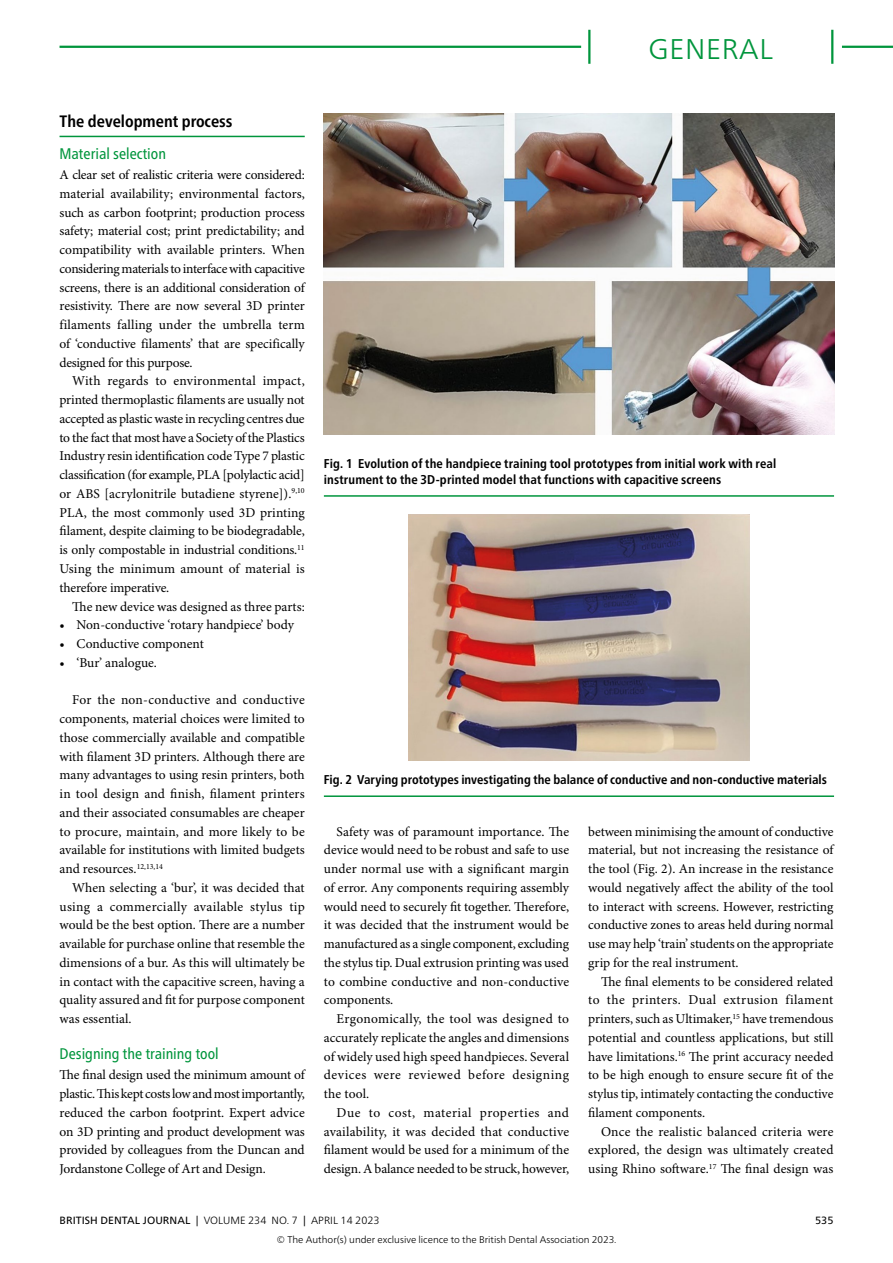
<style>
.page{position:relative;width:893px;height:1263px;background:#fff}
.page>*{position:absolute;margin:0;border:0;box-sizing:border-box;transform-origin:0 0}
.t1{font:28.5px "Frutiger Neue LT Pro Light 2";letter-spacing:.025em;color:#00953c}
.SectionHeading_1_MSS{font:700 condensed 16.5px "Frutiger Neue LT Pro";color:#000}
.SectionHeading_2_MSS{font:condensed 15.3px "Frutiger Neue LT Pro";color:#00953c}
.Para_9pt_justified{font:13.5px/18.8px "Minion Pro";color:#000;text-align:justify}
.Para_9pt_justified_1{font:13.5px/18.8px "Minion Pro";letter-spacing:-.01em;color:#000;text-align:justify}
.Image_Caption_MSS{font:700 condensed 12.75px/16.5px "Frutiger Neue LT Pro";letter-spacing:.01em;color:#000}
.t2{font:10.5px "Frutiger Neue LT Pro Light 2";letter-spacing:.005em;color:#000}
.t3{font:10.5px "Frutiger Neue LT Pro";color:#000}
.t4{font:9.75px "Frutiger Neue LT Pro Light 2";color:#000}
.s1{font-family:"Frutiger Neue LT Pro"}
</style>
<div class="page">
<hr style="left:60px;top:136px;width:245px;height:1px;background:#00953c">
<img style="left:324px;top:114px;width:510px;height:321px">
<hr style="left:324px;top:495px;width:510px;height:2px;background:#00953c">
<img style="left:409px;top:515px;width:340px;height:245px">
<hr style="left:324px;top:795px;width:510px;height:2px;background:#00953c">
<hr style="left:60px;top:46px;width:521px;height:2px;background:#00953c">
<hr style="left:842px;top:46px;width:51px;height:2px;background:#00953c">
<hr style="left:588px;top:30px;width:2px;height:34px;background:#00953c">
<hr style="left:831px;top:30px;width:2px;height:34px;background:#00953c">
<h1 class="t1" style="left:648px;top:32px;width:126px">GENERAL</h1>
<p class="SectionHeading_1_MSS" style="left:60px;top:112px;width:175px">The development process</p>
<p class="SectionHeading_2_MSS" style="left:60px;top:145px;width:108px">Material selection</p>
<p class="Para_9pt_justified_1" style="left:60px;top:166px;width:247px">A clear set of realistic criteria were considered: material availability; environmental factors, such as carbon footprint; production process safety; material cost; print predictability; and compatibility with available printers. When considering materials to interface with capacitive screens, there is an additional consideration of resistivity. There are now several 3D printer filaments falling under the umbrella term of ‘conductive filaments’ that are specifically designed for this purpose.</p>
<p class="Para_9pt_justified" style="left:60px;top:372px;width:247px;text-indent:13px">With regards to environmental impact, printed thermoplastic filaments are usually not accepted as plastic waste in recycling centres due to the fact that most have a Society of the Plastics Industry resin identification code Type 7 plastic classification (for example, PLA [polylactic acid] or ABS [acrylonitrile butadiene styrene]).<sup>9,10<br></sup>PLA, the most commonly used 3D printing filament, despite claiming to be biodegradable, is only compostable in industrial conditions.<sup>11<br></sup>Using the minimum amount of material is therefore imperative.</p>
<p class="Para_9pt_justified" style="left:72px;top:597px;width:234px">The new device was designed as three parts:</p>
<p class="Para_9pt_justified" style="left:60px;top:616px;width:236px">• Non-conductive ‘rotary handpiece’ body</p>
<p class="Para_9pt_justified" style="left:60px;top:635px;width:146px">• Conductive component</p>
<p class="Para_9pt_justified" style="left:60px;top:654px;width:99px">• ‘Bur’ analogue.</p>
<p class="Para_9pt_justified" style="left:60px;top:691px;width:247px;text-indent:13px">For the non-conductive and conductive components, material choices were limited to those commercially available and compatible with filament 3D printers. Although there are many advantages to using resin printers, both in tool design and finish, filament printers and their associated consumables are cheaper to procure, maintain, and more likely to be available for institutions with limited budgets and resources.<sup>12,13,14</sup></p>
<p class="Para_9pt_justified" style="left:60px;top:879px;width:247px;text-indent:13px">When selecting a ‘bur’, it was decided that using a commercially available stylus tip would be the best option. There are a number available for purchase online that resemble the dimensions of a bur. As this will ultimately be in contact with the capacitive screen, having a quality assured and fit for purpose component was essential.</p>
<p class="SectionHeading_2_MSS" style="left:60px;top:1045px;width:161px">Designing the training tool</p>
<p class="Para_9pt_justified_1" style="left:60px;top:1066px;width:247px">The final design used the minimum amount of plastic. This kept costs low and most importantly, reduced the carbon footprint. Expert advice on 3D printing and product development was provided by colleagues from the Duncan and Jordanstone College of Art and Design.</p>
<p class="Image_Caption_MSS" style="left:324px;top:455px;width:454px">Fig. 1 Evolution of the handpiece training tool prototypes from initial work with real instrument to the 3D-printed model that functions with capacitive screens</p>
<p class="Image_Caption_MSS" style="left:324px;top:772px;width:504px">Fig. 2 Varying prototypes investigating the balance of conductive and non-conductive materials</p>
<p class="Para_9pt_justified" style="left:324px;top:822px;width:247px;text-indent:13px">Safety was of paramount importance. The device would need to be robust and safe to use under normal use with a significant margin of error. Any components requiring assembly would need to securely fit together. Therefore, it was decided that the instrument would be manufactured as a single component, excluding the stylus tip. Dual extrusion printing was used to combine conductive and non-conductive components.</p>
<p class="Para_9pt_justified" style="left:324px;top:1010px;width:247px;text-indent:13px">Ergonomically, the tool was designed to accurately replicate the angles and dimensions of widely used high speed handpieces. Several devices were reviewed before designing the tool.</p>
<p class="Para_9pt_justified" style="left:324px;top:1104px;width:247px;text-indent:13px">Due to cost, material properties and availability, it was decided that conductive filament would be used for a minimum of the design. A balance needed to be struck, however,</p>
<p class="Para_9pt_justified" style="left:588px;top:822px;width:247px">between minimising the amount of conductive material, but not increasing the resistance of the tool (Fig. 2). An increase in the resistance would negatively affect the ability of the tool to interact with screens. However, restricting conductive zones to areas held during normal use may help ‘train’ students on the appropriate grip for the real instrument.</p>
<p class="Para_9pt_justified" style="left:588px;top:972px;width:247px;text-indent:13px">The final elements to be considered related to the printers. Dual extrusion filament printers, such as Ultimaker,<sup>15</sup> have tremendous potential and countless applications, but still have limitations.<sup>16</sup> The print accuracy needed to be high enough to ensure secure fit of the stylus tip, intimately contacting the conductive filament components.</p>
<p class="Para_9pt_justified" style="left:588px;top:1122px;width:247px;text-indent:13px">Once the realistic balanced criteria were explored, the design was ultimately created using Rhino software.<sup>17</sup> The final design was</p>
<p class="t2" style="left:60px;top:1214px;width:321px"><span class="s1">BRITISH DENTAL JOURNAL |</span> VOLUME 234 NO. 7 <span class="s1">|</span> April 14 2023</p>
<p class="t3" style="left:815px;top:1214px;width:20px">535</p>
<p class="t4" style="left:276px;top:1234px;width:342px">© The Author(s) under exclusive licence to the British Dental Association 2023.</p>
</div>
